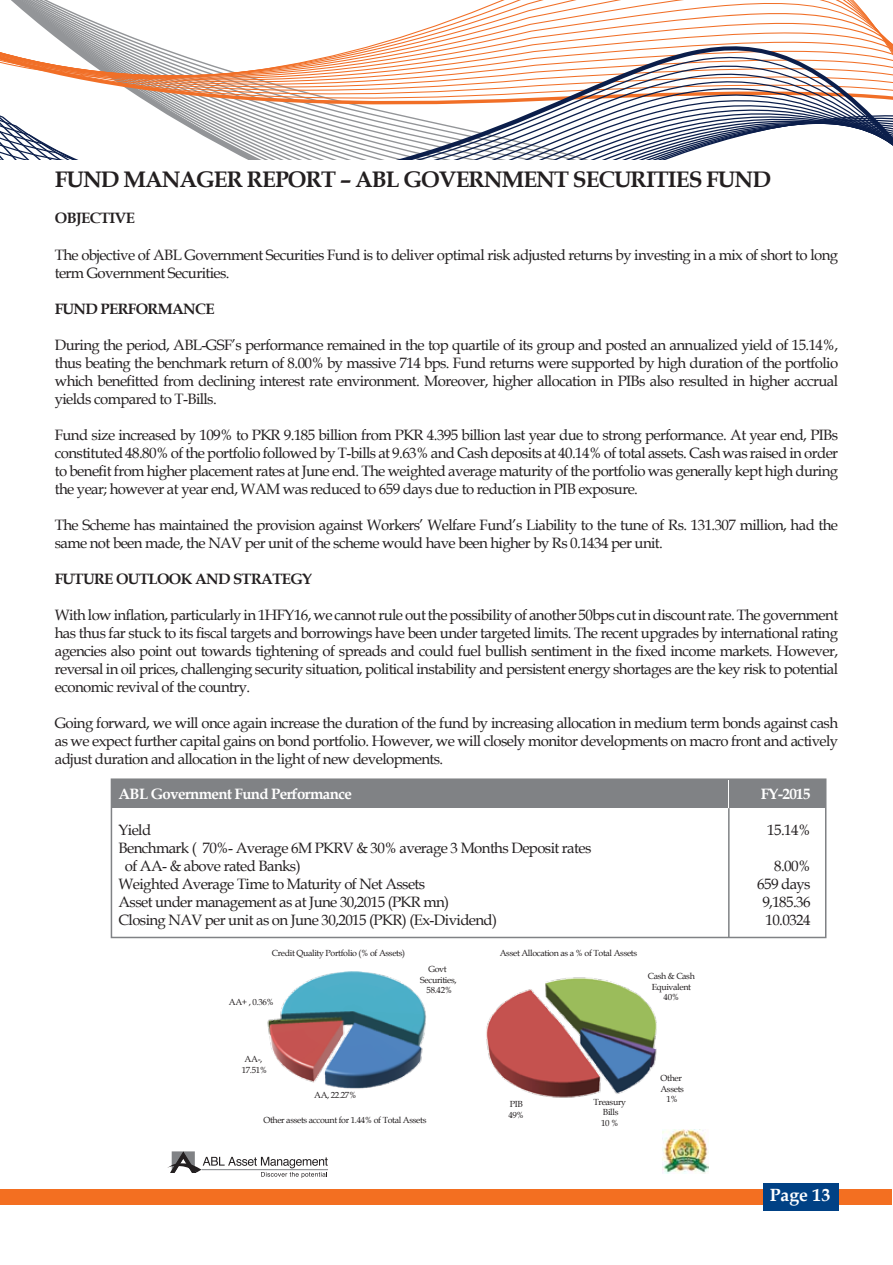
<style>
.page{position:relative;width:893px;height:1265px;background:#fff}
.page>*{position:absolute;margin:0;border:0;box-sizing:border-box;transform-origin:0 0}
.t1{font:700 22.5px "Book Antiqua";letter-spacing:-.04em;color:#231f20}
.t2{font:700 17.7px "Book Antiqua";color:#fff}
.t3{font:15px/18px "Book Antiqua";letter-spacing:-.04em;color:#231f20;text-align:justify}
.t4{font:700 15px "Book Antiqua";letter-spacing:-.04em;color:#231f20}
.t5{font:700 15px "Book Antiqua";letter-spacing:-.04em;color:#fff}
.t6{font:8.85px/10.6px "Book Antiqua";letter-spacing:-.04em;color:#231f20;text-align:center}
</style>
<div class="page">
<div style="left:1px;top:1188px;width:891px;height:15px;background:#f36f21"></div>
<div style="left:763px;top:1182px;width:75px;height:28px;background:#004185"></div>
<svg style="left:167px;top:1151px;width:161px;height:26px"></svg>
<img style="left:663px;top:1129px;width:46px;height:44px">
<svg style="left:0;top:1189px;width:1px;height:14px"></svg>
<img style="left:267px;top:971px;width:390px;height:127px">
<div style="left:111px;top:779px;width:617px;height:28px;background:#808285"></div>
<div style="left:729px;top:779px;width:97px;height:28px;background:#808285"></div>
<div style="left:111px;top:778px;width:715px;height:160px;border:2px solid #808285"></div>
<hr style="left:728px;top:808px;width:1px;height:129px;background:#808285">
<svg style="left:0;top:0;width:892px;height:160px"></svg>
<h1 class="t1" style="left:55px;top:164px;width:717px">FUND MANAGER REPORT – ABL GOVERNMENT SECURITIES FUND</h1>
<p class="t4" style="left:55px;top:208px;width:82px">OBJECTIVE</p>
<p class="t3" style="left:55px;top:245px;width:785px">The objective of ABL Government Securities Fund is to deliver optimal risk adjusted returns by investing in a mix of short to long term Government Securities.</p>
<p class="t4" style="left:55px;top:298px;width:161px">FUND PERFORMANCE</p>
<p class="t3" style="left:55px;top:335px;width:785px">During the period, ABL-GSF’s performance remained in the top quartile of its group and posted an annualized yield of 15.14%, thus beating the benchmark return of 8.00% by massive 714 bps. Fund returns were supported by high duration of the portfolio which benefitted from declining interest rate environment. Moreover, higher allocation in PIBs also resulted in higher accrual yields compared to T-Bills.</p>
<p class="t3" style="left:55px;top:425px;width:784px">Fund size increased by 109% to PKR 9.185 billion from PKR 4.395 billion last year due to strong performance. At year end, PIBs constituted 48.80% of the portfolio followed by T-bills at 9.63% and Cash deposits at 40.14% of total assets. Cash was raised in order to benefit from higher placement rates at June end. The weighted average maturity of the portfolio was generally kept high during the year; however at year end, WAM was reduced to 659 days due to reduction in PIB exposure.</p>
<p class="t3" style="left:55px;top:515px;width:784px">The Scheme has maintained the provision against Workers’ Welfare Fund’s Liability to the tune of Rs. 131.307 million, had the same not been made, the NAV per unit of the scheme would have been higher by Rs 0.1434 per unit.</p>
<p class="t4" style="left:55px;top:568px;width:259px">FUTURE OUTLOOK AND STRATEGY</p>
<p class="t3" style="left:55px;top:605px;width:785px">With low inflation, particularly in 1HFY16, we cannot rule out the possibility of another 50bps cut in discount rate. The government has thus far stuck to its fiscal targets and borrowings have been under targeted limits. The recent upgrades by international rating agencies also point out towards tightening of spreads and could fuel bullish sentiment in the fixed income markets. However, reversal in oil prices, challenging security situation, political instability and persistent energy shortages are the key risk to potential economic revival of the country.</p>
<p class="t3" style="left:55px;top:713px;width:785px">Going forward, we will once again increase the duration of the fund by increasing allocation in medium term bonds against cash as we expect further capital gains on bond portfolio. However, we will closely monitor developments on macro front and actively adjust duration and allocation in the light of new developments.</p>
<p class="t5" style="left:118px;top:783px;width:235px">ABL Government Fund Performance</p>
<p class="t5" style="left:760px;top:783px;width:51px">FY-2015</p>
<p class="t3" style="left:118px;top:820px;width:34px">Yield</p>
<p class="t3" style="left:767px;top:820px;width:45px">15.14%</p>
<p class="t3" style="left:125px;top:838px;width:468px;text-indent:-6px">Benchmark ( 70%- Average 6M PKRV &amp; 30% average 3 Months Deposit rates of AA- &amp; above rated Banks)</p>
<p class="t3" style="left:774px;top:856px;width:38px">8.00%</p>
<p class="t3" style="left:118px;top:874px;width:308px">Weighted Average Time to Maturity of Net Assets</p>
<p class="t3" style="left:757px;top:874px;width:55px">659 days</p>
<p class="t3" style="left:118px;top:892px;width:332px">Asset under management as at June 30,2015 (PKR mn)</p>
<p class="t3" style="left:762px;top:892px;width:50px">9,185.36</p>
<p class="t3" style="left:118px;top:910px;width:380px">Closing NAV per unit as on June 30,2015 (PKR) (Ex-Dividend)</p>
<p class="t3" style="left:765px;top:910px;width:47px">10.0324</p>
<p class="t6" style="left:272px;top:946px;width:135px">Credit Quality Portfolio (% of Assets)</p>
<p class="t6" style="left:500px;top:946px;width:139px">Asset Allocation as a % of Total Assets</p>
<p class="t6" style="left:229px;top:995px;width:47px">AA+ , 0.36%</p>
<p class="t6" style="left:420px;top:963px;width:38px">Govt<br>Securities,<br>58.42%</p>
<p class="t6" style="left:648px;top:970px;width:48px">Cash &amp; Cash<br>Equivalent<br>40%</p>
<p class="t6" style="left:242px;top:1053px;width:27px">AA-,<br>17.51%</p>
<p class="t6" style="left:314px;top:1088px;width:44px">AA, 22.27%</p>
<p class="t6" style="left:263px;top:1114px;width:164px">Other assets account for 1.44% of Total Assets</p>
<p class="t6" style="left:508px;top:1098px;width:17px;text-align:left">PIB<br>49%</p>
<p class="t6" style="left:660px;top:1072px;width:25px;text-align:left">Other<br>Assets</p>
<p class="t6" style="left:593px;top:1095px;width:34px">Treasury</p>
<p class="t6" style="left:666px;top:1093px;width:13px">1%</p>
<p class="t6" style="left:601px;top:1106px;width:19px;text-align:left">Bills<br>10 %</p>
<p class="t2" style="left:769px;top:1182px;width:62px">Page 13</p>
</div>
